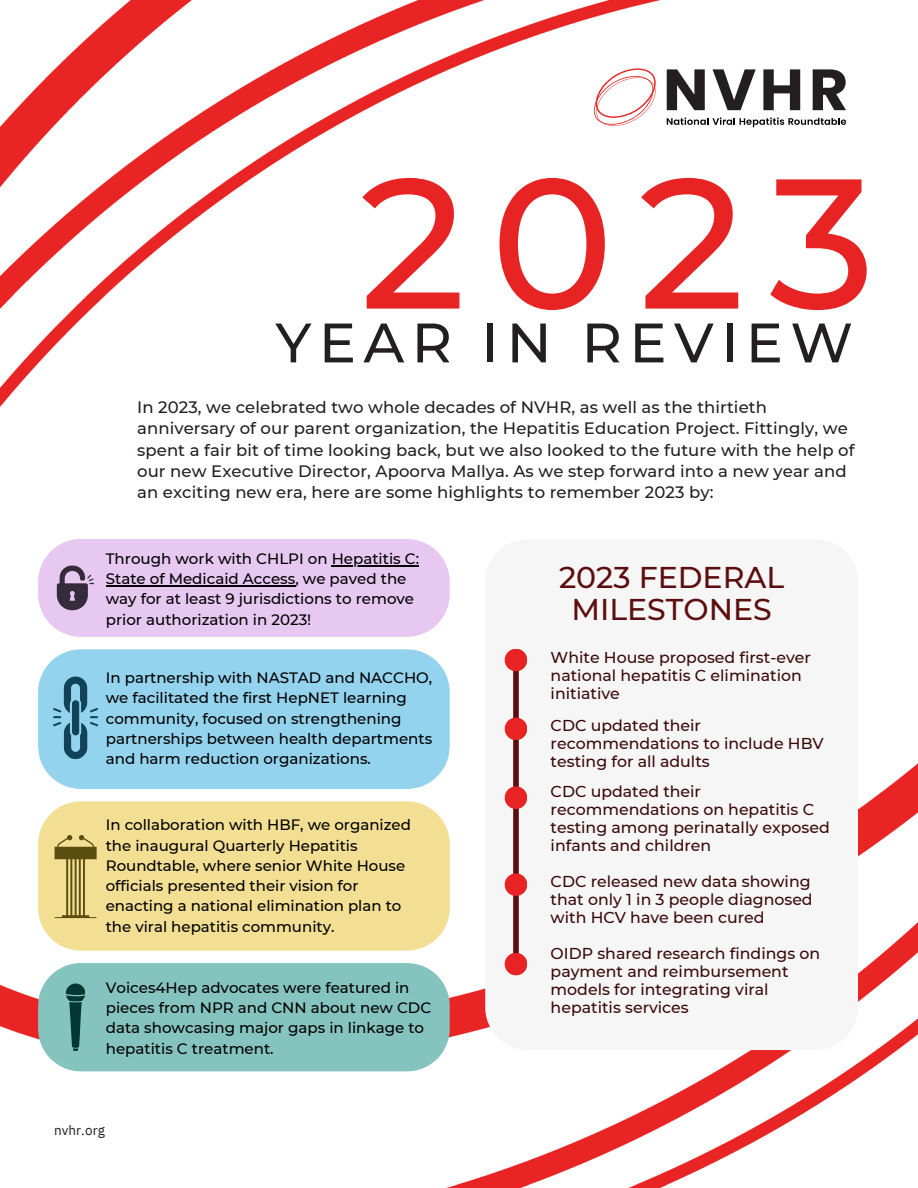
<style>
.page{position:relative;width:918px;height:1188px;background:#fff}
.page>*{position:absolute;margin:0;border:0;box-sizing:border-box;transform-origin:0 0}
.t1{font:500 184.5px "Montserrat";color:#e72323}
.t2{font:500 55.5px "Montserrat";letter-spacing:.135em;color:#231f20}
.t3{font:500 30px/32.7px "Montserrat";color:#5c0e0e;text-align:center}
.t4{font:500 16.5px/21.3px "Montserrat";letter-spacing:.005em;color:#231f20}
.t5{font:500 15.75px/18px "Montserrat";color:#3a0909}
.t6{font:500 15px/20.2px "Montserrat";color:#000}
.t7{font:13.5px "IBM Plex Sans";letter-spacing:.005em;color:#231f20}
</style>
<div class="page">
<img style="left:0;top:0;width:918px;height:1188px">
<svg style="left:592px;top:62px;width:273px;height:76px"></svg>
<div style="left:38px;top:649px;width:412px;height:140px;background:#94d3ed"></div>
<div style="left:485px;top:539px;width:373px;height:511px;background:#f6f6f6"></div>
<div style="left:513px;top:653px;width:6px;height:320px;background:#5c0e0e"></div>
<div style="left:505px;top:718px;width:22px;height:22px;background:#e72323;border-radius:50%"></div>
<div style="left:505px;top:649px;width:22px;height:22px;background:#e72323;border-radius:50%"></div>
<div style="left:505px;top:873px;width:22px;height:23px;background:#e72323;border-radius:50%"></div>
<div style="left:505px;top:786px;width:22px;height:23px;background:#e72323;border-radius:50%"></div>
<div style="left:505px;top:953px;width:22px;height:22px;background:#e72323;border-radius:50%"></div>
<svg style="left:38px;top:539px;width:412px;height:98px;background:#e1c5eb"></svg>
<svg style="left:50px;top:670px;width:51px;height:94px;background:#70acc4"></svg>
<div style="left:38px;top:963px;width:412px;height:108px;background:#85c4be"></div>
<svg style="left:66px;top:983px;width:19px;height:68px"></svg>
<hr style="left:332px;top:565px;width:87px;height:1px;background:#000">
<hr style="left:106px;top:585px;width:189px;height:1px;background:#000">
<div style="left:38px;top:801px;width:412px;height:150px;background:#f2df94"></div>
<svg style="left:55px;top:835px;width:41px;height:83px;background:#bcaa64"></svg>
<p class="t1" style="left:360px;top:130px;width:517px">2023</p>
<p class="t2" style="left:275px;top:309px;width:579px">YEAR IN REVIEW</p>
<h4 class="t4" style="left:137px;top:396px;width:719px">In 2023, we celebrated two whole decades of NVHR, as well as the thirtieth anniversary of our parent organization, the Hepatitis Education Project. Fittingly, we spent a fair bit of time looking back, but we also looked to the future with the help of our new Executive Director, Apoorva Mallya. As we step forward into a new year and an exciting new era, here are some highlights to remember 2023 by:</h4>
<h4 class="t6" style="left:106px;top:548px;width:315px">Through work with CHLPI on Hepatitis C:</h4>
<h3 class="t6" style="left:106px;top:569px;width:310px">State of Medicaid Access, we paved the way for at least 9 jurisdictions to remove prior authorization in 2023!</h3>
<p class="t6" style="left:106px;top:668px;width:328px">In partnership with NASTAD and NACCHO, we facilitated the first HepNET learning community, focused on strengthening partnerships between health departments and harm reduction organizations.</p>
<h4 class="t6" style="left:106px;top:815px;width:307px">In collaboration with HBF, we organized the inaugural Quarterly Hepatitis Roundtable, where senior White House officials presented their vision for enacting a national elimination plan to the viral hepatitis community.</h4>
<h4 class="t6" style="left:106px;top:977px;width:327px">Voices4Hep advocates were featured in pieces from NPR and CNN about new CDC data showcasing major gaps in linkage to hepatitis C treatment.</h4>
<h4 class="t7" style="left:54px;top:1121px;width:52px">nvhr.org</h4>
<h4 class="t3" style="left:559px;top:560px;width:227px">2023 FEDERAL<br>MILESTONES</h4>
<p class="t5" style="left:551px;top:649px;width:262px">White House proposed first-ever national hepatitis C elimination initiative</p>
<h1 class="t5" style="left:551px;top:716px;width:275px">CDC updated their recommendations to include HBV testing for all adults</h1>
<h2 class="t5" style="left:551px;top:783px;width:281px">CDC updated their recommendations on hepatitis C testing among perinatally exposed infants and children</h2>
<h4 class="t5" style="left:551px;top:873px;width:264px">CDC released new data showing that only 1 in 3 people diagnosed with HCV have been cured</h4>
<p class="t5" style="left:551px;top:945px;width:271px">OIDP shared research findings on payment and reimbursement models for integrating viral hepatitis services</p>
</div>
